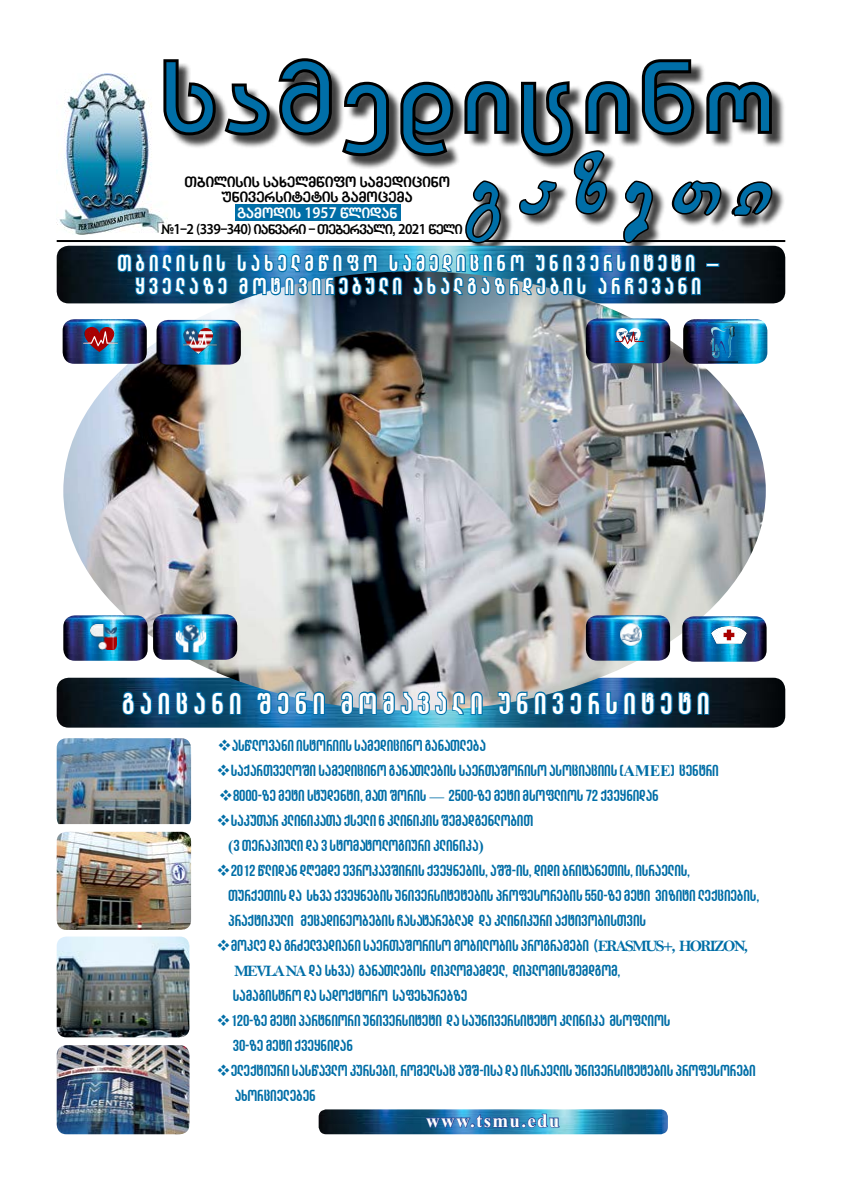
<style>
.page{position:relative;width:842px;height:1191px;background:#fff}
.page>*{position:absolute;margin:0;border:0;box-sizing:border-box;transform-origin:0 0}
.t1{font:105.1px "Bauhaus Georgian Thin A";letter-spacing:.09em;color:#006ea7}
.t2{font:87px "Migdebuli";letter-spacing:.18em;color:#006ea7}
.t3{font:700 30px "LGV Bebas Neue";letter-spacing:.18em;color:#fff}
.t4{font:700 23px/23px "LGV Bebas Neue";letter-spacing:.17em;color:#fff;text-align:center}
.t5{font:700 18.9px "Times New Roman";letter-spacing:.07em;color:#fff}
.t6{font:700 16px/25px "LGV Bebas Neue";letter-spacing:-.01em;color:#006ea7}
.t7{font:700 15px/15px "A Kolkhety M";color:#000;text-align:center}
.t8{font:700 15px "A Kolkhety M";color:#fff}
.t9{font:700 14px "A Kolkhety M";letter-spacing:-.04em;color:#000}
.s1{font-family:"A Kolkhety N"}
.s2{font-family:"Times New Roman"}
.s3{font-family:"Kolhety"}
.s4{font-family:"Bell MT Bold";font-weight:400}
</style>
<div class="page">
<hr style="left:57px;top:240px;width:728px;height:2px;background:#000">
<img style="left:57px;top:73px;width:103px;height:161px">
<div style="left:467px;top:153px;width:318px;height:104px;background:#000;opacity:.75"></div>
<svg style="left:160px;top:58px;width:615px;height:187px"></svg>
<img style="left:57px;top:738px;width:134px;height:86px">
<img style="left:57px;top:831px;width:134px;height:99px">
<img style="left:57px;top:936px;width:132px;height:101px">
<img style="left:57px;top:677px;width:728px;height:50px">
<img style="left:57px;top:246px;width:728px;height:57px">
<img style="left:319px;top:1109px;width:349px;height:25px">
<svg style="left:425px;top:1113px;width:135px;height:15px;background:#2e71ab"></svg>
<img style="left:63px;top:271px;width:703px;height:439px">
<img style="left:63px;top:319px;width:84px;height:45px">
<img style="left:683px;top:319px;width:84px;height:45px">
<img style="left:153px;top:614px;width:84px;height:45px">
<img style="left:83px;top:327px;width:34px;height:24px">
<img style="left:586px;top:615px;width:84px;height:45px">
<img style="left:176px;top:624px;width:30px;height:28px">
<img style="left:157px;top:320px;width:84px;height:44px">
<img style="left:586px;top:318px;width:84px;height:45px">
<img style="left:63px;top:615px;width:85px;height:46px">
<img style="left:682px;top:616px;width:85px;height:45px">
<img style="left:183px;top:329px;width:34px;height:24px">
<img style="left:615px;top:328px;width:29px;height:21px">
<img style="left:91px;top:625px;width:25px;height:25px">
<img style="left:618px;top:624px;width:25px;height:21px">
<img style="left:711px;top:626px;width:36px;height:27px">
<svg style="left:709px;top:322px;width:28px;height:40px"></svg>
<svg style="left:121px;top:690px;width:122px;height:26px;background:#06527f"></svg>
<svg style="left:255px;top:690px;width:71px;height:26px;background:#2c7fb2"></svg>
<img style="left:339px;top:690px;width:145px;height:26px">
<svg style="left:497px;top:690px;width:213px;height:26px;background:#145b85"></svg>
<div style="left:706px;top:263px;width:13px;height:4px;border:2px solid #006ea7"></div>
<svg style="left:116px;top:252px;width:113px;height:45px;background:#055280"></svg>
<img style="left:236px;top:252px;width:466px;height:45px">
<img style="left:57px;top:1045px;width:132px;height:89px">
<h1 class="t1" style="left:163px;top:56px;width:612px">SAMEDICINO</h1>
<h2 class="t2" style="left:468px;top:133px;width:303px">GAZETI</h2>
<p class="t7" style="left:185px;top:175px;width:267px">TBILISIS SAXELMWIFO SAMEDICINO<br>UNIVERSITETIS GAMOCEMA</p>
<p class="t8" style="left:237px;top:206px;width:162px">GAMODIS 1957 WLIDAN</p>
<p class="t9" style="left:161px;top:222px;width:303px">#1-2 (339-340) IANVARI - TEBERVALI, 2021 WELI</p>
<h3 class="t4" style="left:117px;top:251px;width:603px">TBILISIS SAXELMWIFO SAMEDICINO UNIVERSITETI <span class="s1">_<br></span>YVELAZE MOTIVIREBULI AXALGAZRDEBIS ARCEVANI</h3>
<h3 class="t3" style="left:122px;top:687px;width:589px">GAICANI SENI MOMAVALI UNIVERSITETI</h3>
<p class="t6" style="left:218px;top:732px;width:270px">❖ASWLOVANI ISTORIIS SAMEDICINO GANATLEBA</p>
<p class="t6" style="left:217px;top:757px;width:504px">❖SAQARTVELOSI SAMEDICINO GANATLEBIS SAERTASORISO ASOCIACIIS (<span class="s2">AMEE</span>) CENTRI</p>
<p class="t6" style="left:219px;top:782px;width:441px">❖8000-ZE METI STUDENTI, MAT SORIS <span class="s3">_</span> 2500-ZE METI MSOFLIOS 72 QVEYNIDAN</p>
<p class="t6" style="left:228px;top:807px;width:307px;text-indent:-12px">❖SAKUTAR KLINIKATA QSELI 6 KLINIKIS SEMADGENLOBIT <span class="s2">(</span>3 TERAPIULI DA 3 STOMATOLOGIURI KLINIKA<span class="s2">)</span></p>
<p class="t6" style="left:228px;top:857px;width:533px;text-indent:-12px">❖2012 WLIDAN DREMDE EVROKAVSIRIS QVEYNEBIS, ASS-IS, DIDI BRITANETIS, ISRAELIS,<br>TURQETIS DA SXVA QVEYNEBIS UNIVERSITETEBIS PROFESOREBIS 550-ZE METI VIZITI LEQCIEBIS,<br>PRAQTIKULI MECADINEOBEBIS CASATAREBLAD DA KLINIKURI AQTIVOBISTVIS</p>
<p class="t6" style="left:233px;top:932px;width:517px;text-indent:-16px">❖MOKLE DA GRZELVADIANI SAERTASORISO MOBILOBIS PROGRAMEBI <span class="s1">(</span><span class="s4">ERASMUS+, HORIZON,<br>MEVLA NA</span>DA SXVA<span class="s1">)</span> GANATLEBIS DIPLOMAMDEL, DIPLOMISSEMDGOM,<br>SAMAGISTRO DA SADOQTORO SAFEXUREBZE</p>
<p class="t6" style="left:233px;top:1007px;width:439px;text-indent:-16px">❖120-ZE METI PARTNIORI UNIVERSITETI DA SAUNIVERSITETO KLINIKA MSOFLIOS<br>30-ZE METI QVEYNIDAN</p>
<p class="t6" style="left:235px;top:1057px;width:523px;text-indent:-18px">❖ELEQTIURI SASWAVLO KURSEBI, ROMELSAC ASS-ISA DA ISRAELIS UNIVERSITETEBIS PROFESOREBI<br>AXORCIELEBEN</p>
<p class="t5" style="left:426px;top:1107px;width:135px">www.tsmu.edu</p>
</div>
